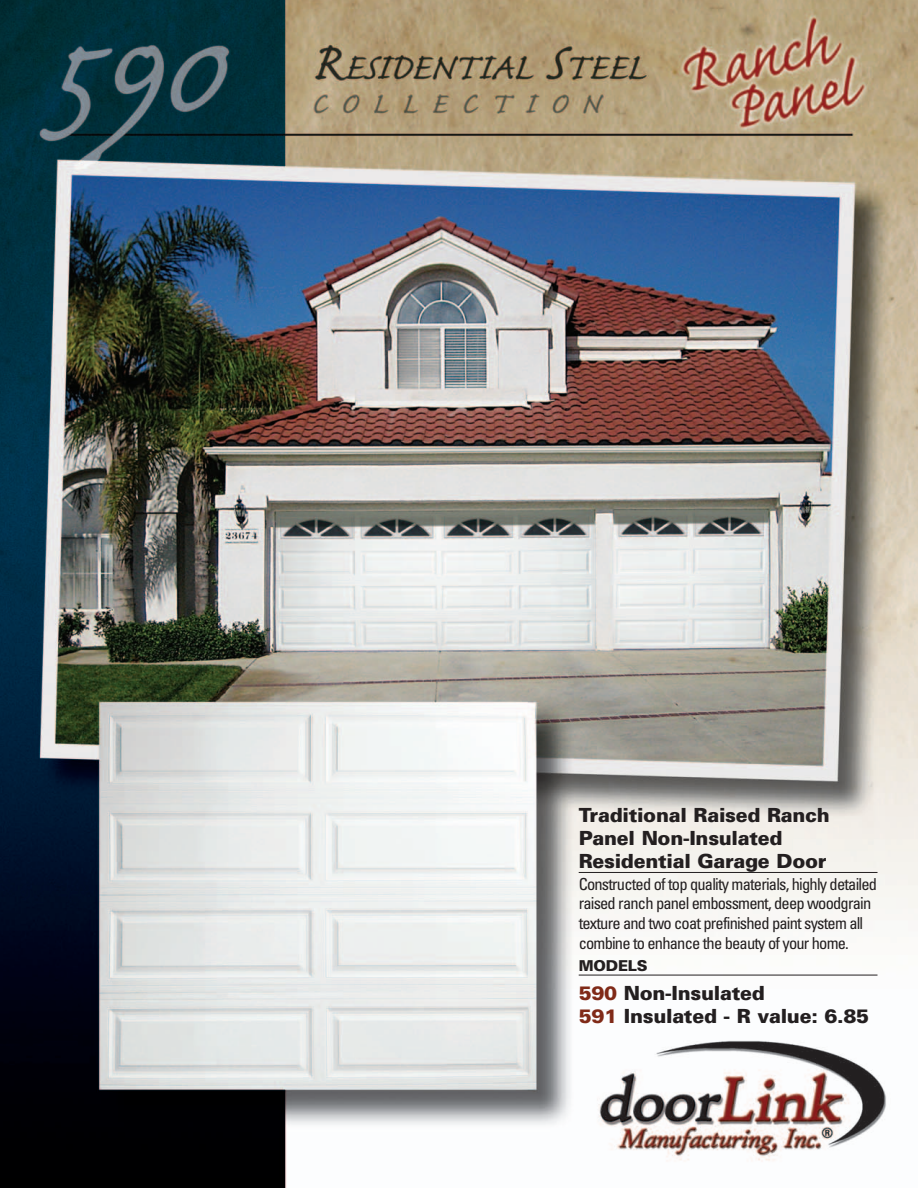
<style>
.page{position:relative;width:918px;height:1188px;background:#fff}
.page>*{position:absolute;margin:0;border:0;box-sizing:border-box;transform-origin:0 0}
.t1{font:900 19.5px/23.4px "Univers";letter-spacing:-.015em;color:#231f20}
.t2{font:condensed 16.5px/19.8px "Univers";letter-spacing:-.05em;color:#231f20}
.t3{font:900 15px "Univers";letter-spacing:-.015em;color:#231f20}
.s1{color:#802a18}
</style>
<div class="page">
<img style="left:0;top:0;width:918px;height:1188px">
<p class="t1" style="left:579px;top:805px;width:253px">Traditional Raised Ranch<br>Panel Non-Insulated<br>Residential Garage Door</p>
<p class="t2" style="left:579px;top:875px;width:300px">Constructed of top quality materials, highly detailed raised ranch panel embossment, deep woodgrain texture and two coat prefinished paint system all combine to enhance the beauty of your home.</p>
<p class="t3" style="left:579px;top:960px;width:70px">MODELS</p>
<p class="t1" style="left:579px;top:983px;width:292px"><span class="s1">590</span> Non-Insulated<br><span class="s1">591</span> Insulated - R value: 6.85</p>
</div>
